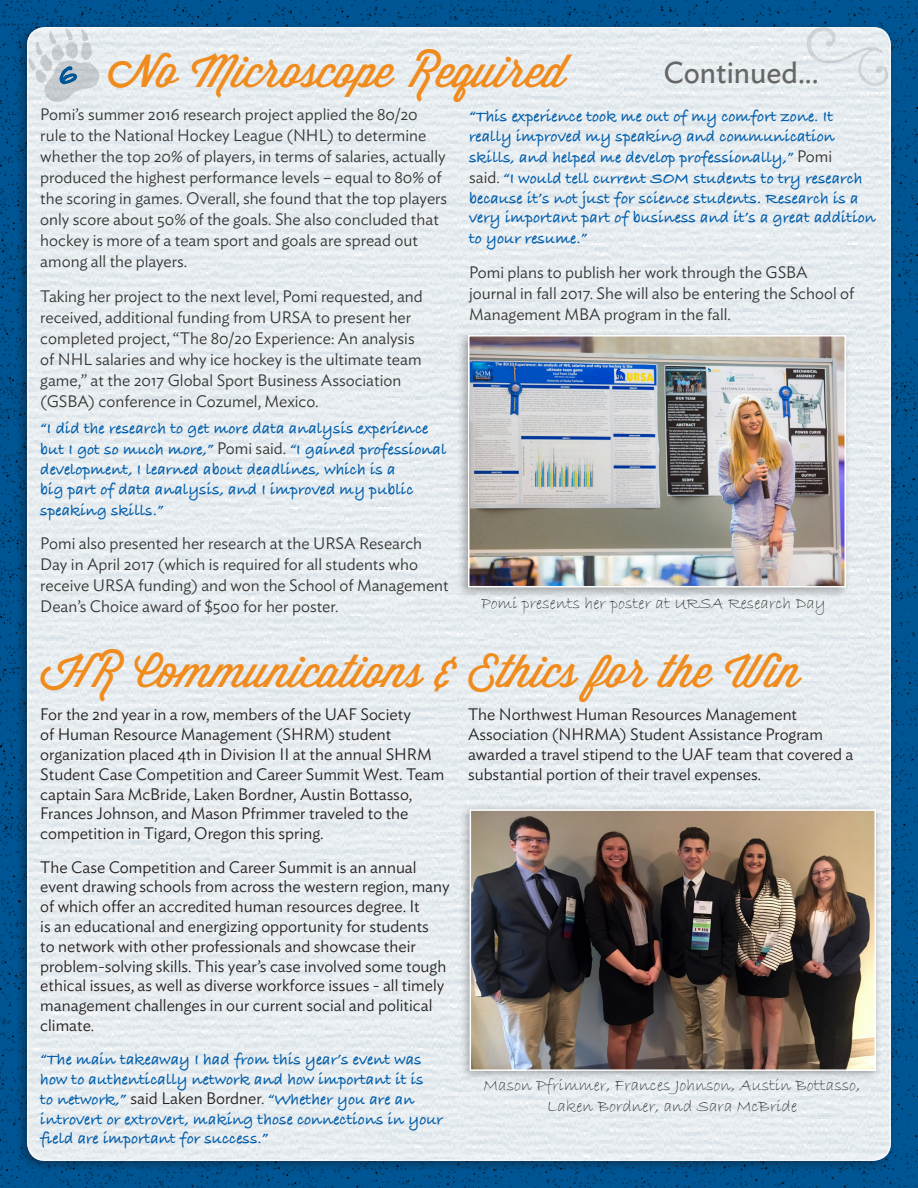
<style>
.page{position:relative;width:918px;height:1188px;background:#fff}
.page>*{position:absolute;margin:0;border:0;box-sizing:border-box;transform-origin:0 0}
.t1{font:45px "Wisdom Script AI";color:#f08b1d}
.t2{font:30px "Ideal Sans";color:#666}
.t3{font:17.1px/20.5px "Bradley Hand ITC";color:#333;text-align:center}
.t4{font:300 16.5px/21px "Ideal Sans";color:#333}
.t5{font:300 16.5px/19.8px "Ideal Sans";color:#231f20}
.t6{font:700 16.5px/20.4px "Bradley Hand ITCTT";color:#005daa}
.s1{font-family:"Bradley Hand ITC";font-size:30px;color:#005695}
.s2{font-family:"Ideal Sans";font-weight:300;color:#333}
.s3{font-family:"Ideal Sans";font-weight:300;color:#231f20}
</style>
<div class="page">
<img style="left:0;top:0;width:918px;height:1188px">
<div style="left:16px;top:22px;width:880px;height:1150px;background:#231f20;opacity:.35"></div>
<div style="left:28px;top:28px;width:862px;height:1132px;background:#e7ecf0;border-radius:18px"></div>
<svg style="left:28px;top:28px;width:73px;height:75px"></svg>
<svg style="left:805px;top:27px;width:83px;height:60px"></svg>
<div style="left:457px;top:330px;width:394px;height:269px;background:#231f20;opacity:.35"></div>
<img style="left:471px;top:338px;width:372px;height:246px">
<div style="left:468px;top:335px;width:378px;height:252px;border:2px solid #fff"></div>
<div style="left:459px;top:803px;width:423px;height:278px;background:#231f20;opacity:.35"></div>
<img style="left:473px;top:812px;width:400px;height:256px">
<div style="left:470px;top:809px;width:406px;height:262px;border:2px solid #fff"></div>
<h1 class="t1" style="left:59px;top:37px;width:508px"><span class="s1">6</span> No Microscope Required</h1>
<h2 class="t2" style="left:663px;top:50px;width:157px">Continued...</h2>
<p class="t4" style="left:40px;top:102px;width:409px">Pomi’s summer 2016 research project applied the 80/20 rule to the National Hockey League (NHL) to determine whether the top 20% of players, in terms of salaries, actually produced the highest performance levels – equal to 80% of the scoring in games. Overall, she found that the top players only score about 50% of the goals. She also concluded that hockey is more of a team sport and goals are spread out among all the players.</p>
<p class="t4" style="left:40px;top:284px;width:384px">Taking her project to the next level, Pomi requested, and received, additional funding from URSA to present her completed project, “The 80/20 Experience: An analysis of NHL salaries and why ice hockey is the ultimate team game,” at the 2017 Global Sport Business Association (GSBA) conference in Cozumel, Mexico.</p>
<p class="t6" style="left:40px;top:418px;width:408px">“I did the research to get more data analysis experience but I got so much more,” <span class="s2">Pomi said.</span> “I gained professional development, I learned about deadlines, which is a<br>big part of data analysis, and I improved my public speaking skills.”</p>
<p class="t4" style="left:40px;top:532px;width:410px">Pomi also presented her research at the URSA Research Day in April 2017 (which is required for all students who receive URSA funding) and won the School of Management Dean’s Choice award of $500 for her poster.</p>
<p class="t6" style="left:469px;top:106px;width:408px">“This experience took me out of my comfort zone. It really improved my speaking and communication skills, and helped me develop professionally,” <span class="s2">Pomi<br>said.</span> “I would tell current SOM students to try research because it’s not just for science students. Research is a very important part of business and it’s a great addition to your resume.”</p>
<p class="t4" style="left:469px;top:260px;width:387px">Pomi plans to publish her work through the GSBA journal in fall 2017. She will also be entering the School of<br>Management MBA program in the fall.</p>
<p class="t3" style="left:481px;top:594px;width:346px">Pomi presents her poster at URSA Research Day</p>
<h1 class="t1" style="left:40px;top:636px;width:762px">HR Communications &amp; Ethics for the Win</h1>
<p class="t5" style="left:40px;top:703px;width:406px">For the 2nd year in a row, members of the UAF Society<br>of Human Resource Management (SHRM) student organization placed 4th in Division II at the annual SHRM Student Case Competition and Career Summit West. Team captain Sara McBride, Laken Bordner, Austin Bottasso, Frances Johnson, and Mason Pfrimmer traveled to the competition in Tigard, Oregon this spring.</p>
<p class="t5" style="left:40px;top:855px;width:411px">The Case Competition and Career Summit is an annual event drawing schools from across the western region, many of which offer an accredited human resources degree. It<br>is an educational and energizing opportunity for students<br>to network with other professionals and showcase their problem-solving skills. This year’s case involved some tough ethical issues, as well as diverse workforce issues - all timely management challenges in our current social and political climate.</p>
<p class="t6" style="left:40px;top:1049px;width:404px;line-height:19.8px">“The main takeaway I had from this year’s event was how to authentically network and how important it is<br>to network,” <span class="s3">said Laken Bordner.</span> “Whether you are an introvert or extrovert, making those connections in your field are important for success.”</p>
<p class="t5" style="left:468px;top:703px;width:387px">The Northwest Human Resources Management Association (NHRMA) Student Assistance Program awarded a travel stipend to the UAF team that covered a substantial portion of their travel expenses.</p>
<p class="t3" style="left:484px;top:1075px;width:378px">Mason Pfrimmer, Frances Johnson, Austin Bottasso,<br>Laken Bordner, and Sara McBride</p>
</div>
